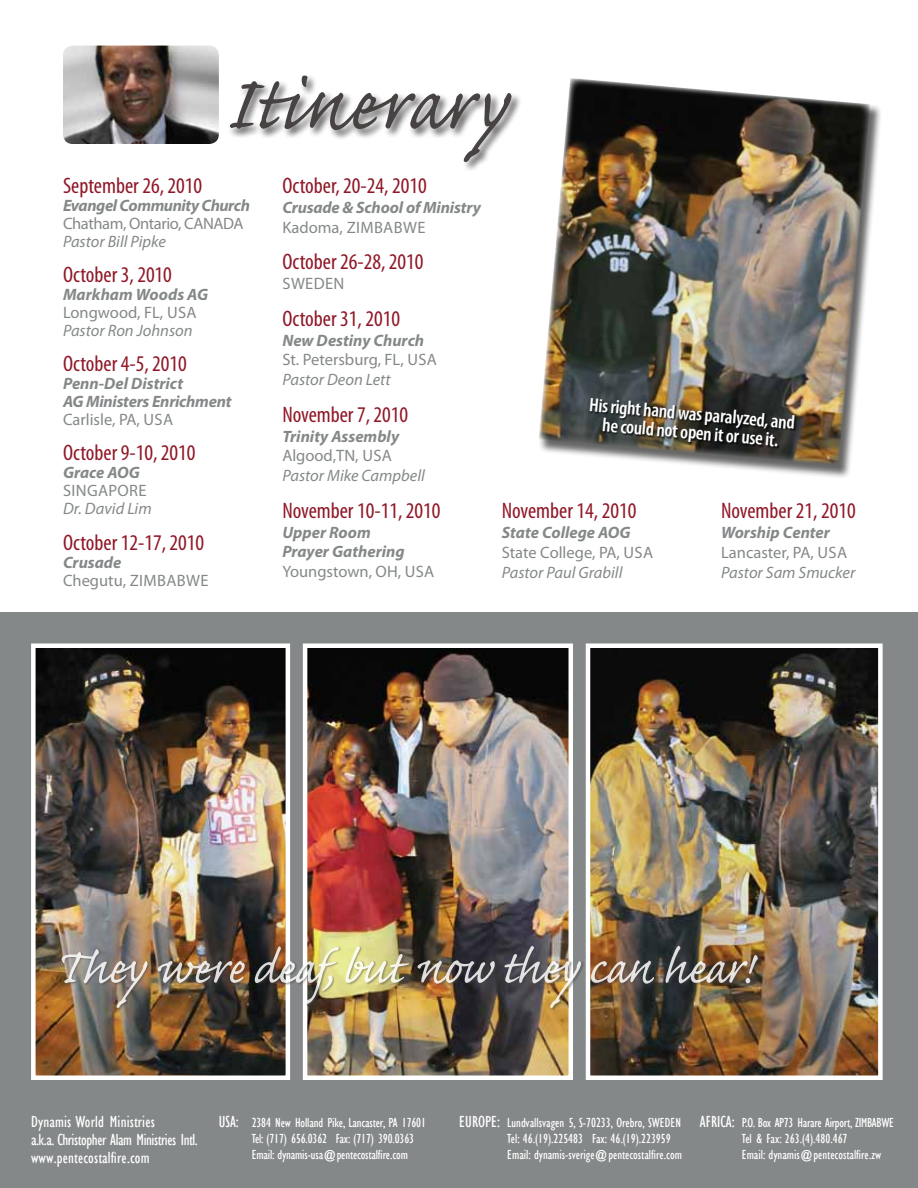
<style>
.page{position:relative;width:918px;height:1188px;background:#fff}
.page>*{position:absolute;margin:0;border:0;box-sizing:border-box;transform-origin:0 0}
.t1{font:97.5px "Caflisch Script Pro";letter-spacing:.01em;color:#464342}
.t2{font:60px "Caflisch Script Pro";letter-spacing:-.02em;color:#fff}
.t3{font:condensed 22.5px "Myriad Pro";color:#901727}
.t4{font:600 condensed 19.5px/18.8px "Myriad Pro";color:#fff;text-align:center}
.t5{font:italic 700 16.5px/18px "Myriad Pro";color:#858889}
.t6{font:16.5px "Myriad Pro";color:#858889}
.t7{font:italic 16.5px "Myriad Pro";color:#858889}
.t8{font:condensed 16.5px/18px "Gill Sans";letter-spacing:.01em;color:#fff}
.t9{font:italic 700 16.5px "Myriad Pro";letter-spacing:-.025em;color:#858889}
.t10{font:16.5px "Myriad Pro";letter-spacing:-.025em;color:#858889}
.t11{font:condensed 13.5px/16.2px "Gill Sans";color:#fff}
.s1{font-size:16.5px}
</style>
<div class="page">
<div style="left:0;top:612px;width:918px;height:576px;background:#858889"></div>
<div style="left:538px;top:77px;width:344px;height:401px;background:#000;opacity:.6"></div>
<img style="left:538px;top:78px;width:332px;height:389px">
<div style="left:590px;top:398px;width:207px;height:51px;background:#000;opacity:.75"></div>
<img style="left:591px;top:649px;width:287px;height:426px">
<div style="left:586px;top:644px;width:297px;height:436px;border:4px solid #fff"></div>
<img style="left:36px;top:649px;width:249px;height:426px">
<div style="left:31px;top:644px;width:259px;height:436px;border:4px solid #fff"></div>
<img style="left:308px;top:649px;width:260px;height:426px">
<div style="left:303px;top:644px;width:270px;height:436px;border:4px solid #fff"></div>
<div style="left:62px;top:946px;width:698px;height:65px;background:#464342;opacity:.5"></div>
<img style="left:63px;top:46px;width:156px;height:98px">
<div style="left:220px;top:66px;width:299px;height:105px;background:#fff;opacity:.75"></div>
<h1 class="t1" style="left:226px;top:54px;width:282px">Itinerary</h1>
<h3 class="t3" style="left:63px;top:172px;width:141px">September 26, 2010</h3>
<p class="t9" style="left:63px;top:195px;width:188px">Evangel Community Church</p>
<p class="t10" style="left:63px;top:213px;width:182px">Chatham, Ontario, CANADA</p>
<p class="t7" style="left:63px;top:231px;width:105px">Pastor Bill Pipke</p>
<h3 class="t3" style="left:63px;top:261px;width:110px">October 3, 2010</h3>
<p class="t5" style="left:63px;top:285px;width:147px">Markham Woods AG</p>
<p class="t6" style="left:63px;top:303px;width:135px">Longwood, FL, USA</p>
<p class="t7" style="left:63px;top:321px;width:131px">Pastor Ron Johnson</p>
<h3 class="t3" style="left:63px;top:350px;width:125px">October 4-5, 2010</h3>
<p class="t5" style="left:63px;top:374px;width:170px">Penn-Del District<br>AG Ministers Enrichment</p>
<p class="t6" style="left:63px;top:410px;width:112px">Carlisle, PA, USA</p>
<h3 class="t3" style="left:63px;top:439px;width:134px">October 9-10, 2010</h3>
<p class="t5" style="left:63px;top:463px;width:78px">Grace AOG</p>
<p class="t6" style="left:63px;top:481px;width:46px">singapo</p>
<p class="t6" style="left:129px;top:481px;width:19px">re</p>
<p class="t7" style="left:63px;top:499px;width:90px">Dr. David Lim</p>
<h3 class="t3" style="left:63px;top:528px;width:143px">October 12-17, 2010</h3>
<p class="t5" style="left:63px;top:552px;width:60px">Crusade</p>
<p class="t6" style="left:63px;top:570px;width:147px">Chegutu, Zimbabwe</p>
<h3 class="t3" style="left:282px;top:172px;width:146px">October, 20-24, 2010</h3>
<p class="t5" style="left:282px;top:198px;width:200px">Crusade &amp; School of Ministry</p>
<p class="t6" style="left:282px;top:217px;width:145px">Kadoma, Zimbabwe</p>
<h3 class="t3" style="left:282px;top:248px;width:143px">October 26-28, 2010</h3>
<p class="t6" style="left:283px;top:273px;width:61px">Sweden</p>
<h3 class="t3" style="left:282px;top:305px;width:119px">October 31, 2010</h3>
<p class="t5" style="left:282px;top:330px;width:143px">New Destiny Church</p>
<p class="t6" style="left:282px;top:350px;width:156px">St. Petersburg, FL, USA</p>
<p class="t7" style="left:282px;top:369px;width:110px">Pastor Deon Lett</p>
<h3 class="t3" style="left:282px;top:401px;width:127px">November 7, 2010</h3>
<p class="t5" style="left:282px;top:426px;width:118px">Trinity Assembly</p>
<p class="t6" style="left:282px;top:446px;width:111px">Algood,TN, USA</p>
<p class="t7" style="left:282px;top:465px;width:144px">Pastor Mike Campbell</p>
<h3 class="t3" style="left:282px;top:497px;width:160px">November 10-11, 2010</h3>
<p class="t5" style="left:282px;top:522px;width:124px;line-height:19.8px">Upper Room<br>Prayer Gathering</p>
<p class="t6" style="left:282px;top:561px;width:154px">Youngstown, OH, USA</p>
<h3 class="t4" style="left:590px;top:395px;width:208px;rotate:5deg">His right hand was paralyzed, and he could not open it or use it.</h3>
<h3 class="t3" style="left:502px;top:497px;width:136px">November 14, 2010</h3>
<p class="t5" style="left:502px;top:523px;width:130px">State College AOG</p>
<p class="t6" style="left:502px;top:542px;width:153px">State College, PA, USA</p>
<p class="t7" style="left:502px;top:562px;width:122px">Pastor Paul Grabill</p>
<h3 class="t3" style="left:721px;top:497px;width:136px">November 21, 2010</h3>
<p class="t5" style="left:721px;top:523px;width:110px">Worship Center</p>
<p class="t6" style="left:721px;top:542px;width:127px">Lancaster, PA, USA</p>
<p class="t7" style="left:721px;top:562px;width:136px">Pastor Sam Smucker</p>
<h2 class="t2" style="left:54px;top:937px;width:699px">They were deaf, but now they can hear!</h2>
<p class="t8" style="left:31px;top:1113px;width:168px">Dynamis World Ministries<br>a.k.a. Christopher Alam Ministries Intl. www.pentecostalfire.com</p>
<p class="t11" style="left:252px;top:1115px;width:176px;text-indent:-33px"><span class="s1">USA:</span> 2384 New Holland Pike, Lancaster, PA 17601<br>Tel: (717) 656.0362 Fax: (717) 390.0363<br>Email: dynamis-usa@pentecostalfire.com</p>
<p class="t11" style="left:507px;top:1115px;width:176px;text-indent:-48px"><span class="s1">EUROPE:</span> Lundvallsvagen 5, S-70233, Orebro, SWEDEN<br>Tel: 46.(19).225483 Fax: 46.(19).223959<br>Email: dynamis-sverige@pentecostalfire.com</p>
<p class="t11" style="left:742px;top:1115px;width:154px;text-indent:-42px"><span class="s1">AFRICA:</span> P.O. Box AP73 Harare Airport, ZIMBABWE<br>Tel &amp; Fax: 263.(4).480.467<br>Email: dynamis@pentecostalfire.zw</p>
</div>
